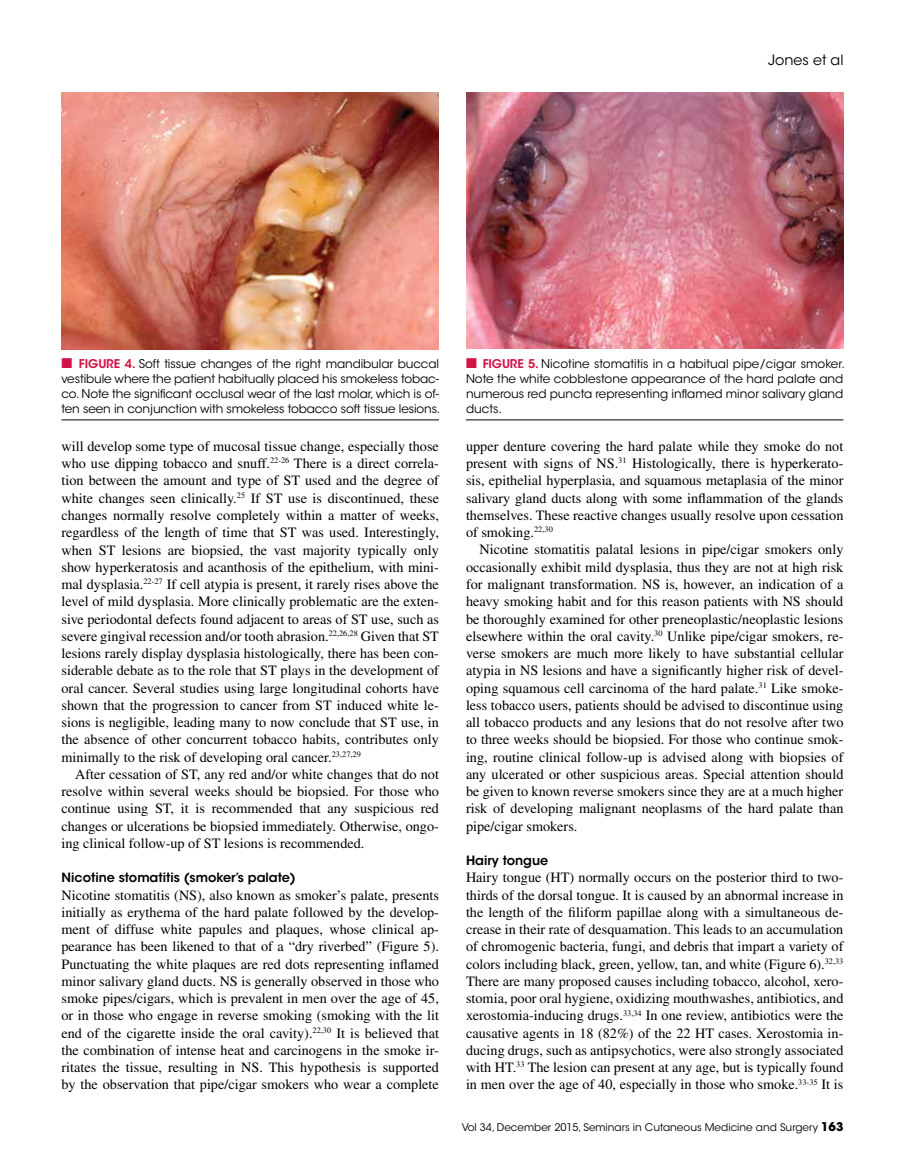
<style>
.page{position:relative;width:905px;height:1175px;background:#fff}
.page>*{position:absolute;margin:0;border:0;box-sizing:border-box;transform-origin:0 0}
.t1{font:14.25px/17.2px "Times LT Std";color:#000;text-align:justify}
.t2{font:14.25px "ITC Avant Garde Std";color:#000}
.t3{font:600 12.75px "ITC Avant Garde Std";color:#000}
.t4{font:12px/15px "ITC Avant Garde Std";letter-spacing:-.01em;color:#000}
.t5{font:10.5px "ITC Avant Garde Std";color:#000}
.s1{color:#d31245}
.s2{font-weight:600;color:#d31245}
.s3{font-weight:700;font-size:12px}
</style>
<div class="page">
<hr style="left:62px;top:419px;width:377px;height:1px;background:#000">
<hr style="left:466px;top:419px;width:377px;height:1px;background:#000">
<img style="left:62px;top:92px;width:377px;height:257px">
<img style="left:466px;top:92px;width:377px;height:257px">
<p class="t2" style="left:768px;top:51px;width:77px">Jones et al</p>
<p class="t4" style="left:61px;top:356px;width:380px"><span class="s1">■</span> <span class="s2">FIGURE 4.</span> Soft tissue changes of the right mandibular buccal vestibule where the patient habitually placed his smokeless tobac&shy;co. Note the significant occlusal wear of the last molar, which is of&shy;ten seen in conjunction with smokeless tobacco soft tissue lesions.</p>
<p class="t4" style="left:466px;top:356px;width:380px;text-align:justify"><span class="s1">■</span> <span class="s2">FIGURE 5.</span> Nicotine stomatitis in a habitual pipe/cigar smoker.<br>Note the white cobblestone appearance of the hard palate and numerous red puncta representing inflamed minor salivary gland ducts.</p>
<p class="t1" style="left:61px;top:437px;width:379px">will develop some type of mucosal tissue change, especially those who use dipping tobacco and snuff.<sup>22-26</sup> There is a direct correla&shy;tion between the amount and type of ST used and the degree of white changes seen clinically.<sup>25</sup> If ST use is discontinued, these changes normally resolve completely within a matter of weeks, regardless of the length of time that ST was used. Interestingly, when ST lesions are biopsied, the vast majority typically only show hyperkeratosis and acanthosis of the epithelium, with mini&shy;mal dysplasia.<sup>22-27</sup> If cell atypia is present, it rarely rises above the level of mild dysplasia. More clinically problematic are the exten&shy;sive periodontal defects found adjacent to areas of ST use, such as severe gingival recession and/or tooth abrasion.<sup>22,26,28</sup> Given that ST lesions rarely display dysplasia histologically, there has been con&shy;siderable debate as to the role that ST plays in the development of oral cancer. Several studies using large longitudinal cohorts have shown that the progression to cancer from ST induced white le&shy;sions is negligible, leading many to now conclude that ST use, in the absence of other concurrent tobacco habits, contributes only minimally to the risk of developing oral cancer.<sup>23,27,29</sup></p>
<p class="t1" style="left:62px;top:765px;width:379px;text-indent:13px">After cessation of ST, any red and/or white changes that do not resolve within several weeks should be biopsied. For those who continue using ST, it is recommended that any suspicious red changes or ulcerations be biopsied immediately. Otherwise, ongo&shy;ing clinical follow-up of ST lesions is recommended.</p>
<p class="t3" style="left:62px;top:869px;width:236px">Nicotine stomatitis (smoker’s palate)</p>
<p class="t1" style="left:62px;top:886px;width:379px">Nicotine stomatitis (NS), also known as smoker’s palate, presents initially as erythema of the hard palate followed by the develop&shy;ment of diffuse white papules and plaques, whose clinical ap&shy;pearance has been likened to that of a “dry riverbed” (Figure 5).<br>Punctuating the white plaques are red dots representing inflamed minor salivary gland ducts. NS is generally observed in those who smoke pipes/cigars, which is prevalent in men over the age of 45, or in those who engage in reverse smoking (smoking with the lit end of the cigarette inside the oral cavity).<sup>22,30</sup> It is believed that the combination of intense heat and carcinogens in the smoke ir&shy;ritates the tissue, resulting in NS. This hypothesis is supported by the observation that pipe/cigar smokers who wear a complete</p>
<p class="t1" style="left:466px;top:437px;width:379px">upper denture covering the hard palate while they smoke do not present with signs of NS.<sup>31</sup> Histologically, there is hyperkerato&shy;sis, epithelial hyperplasia, and squamous metaplasia of the minor salivary gland ducts along with some inflammation of the glands themselves. These reactive changes usually resolve upon cessation of smoking.<sup>22,30</sup></p>
<p class="t1" style="left:466px;top:541px;width:379px;text-indent:14px">Nicotine stomatitis palatal lesions in pipe/cigar smokers only occasionally exhibit mild dysplasia, thus they are not at high risk for malignant transformation. NS is, however, an indication of a heavy smoking habit and for this reason patients with NS should be thoroughly examined for other preneoplastic/neoplastic lesions elsewhere within the oral cavity.<sup>30</sup> Unlike pipe/cigar smokers, re&shy;verse smokers are much more likely to have substantial cellular atypia in NS lesions and have a significantly higher risk of devel&shy;oping squamous cell carcinoma of the hard palate.<sup>31</sup> Like smoke&shy;less tobacco users, patients should be advised to discontinue using all tobacco products and any lesions that do not resolve after two to three weeks should be biopsied. For those who continue smok&shy;ing, routine clinical follow-up is advised along with biopsies of any ulcerated or other suspicious areas. Special attention should be given to known reverse smokers since they are at a much higher risk of developing malignant neoplasms of the hard palate than pipe/cigar smokers.</p>
<p class="t3" style="left:466px;top:852px;width:84px">Hairy tongue</p>
<p class="t1" style="left:466px;top:869px;width:379px">Hairy tongue (HT) normally occurs on the posterior third to two&shy;thirds of the dorsal tongue. It is caused by an abnormal increase in the length of the filiform papillae along with a simultaneous de&shy;crease in their rate of desquamation. This leads to an accumulation of chromogenic bacteria, fungi, and debris that impart a variety of colors including black, green, yellow, tan, and white (Figure 6).<sup>32,33<br></sup>There are many proposed causes including tobacco, alcohol, xero&shy;stomia, poor oral hygiene, oxidizing mouthwashes, antibiotics, and xerostomia-inducing drugs.<sup>33,34</sup> In one review, antibiotics were the causative agents in 18 (82%) of the 22 HT cases. Xerostomia in&shy;ducing drugs, such as antipsychotics, were also strongly associated with HT.<sup>33</sup> The lesion can present at any age, but is typically found in men over the age of 40, especially in those who smoke.<sup>33-35</sup> It is</p>
<p class="t5" style="left:461px;top:1120px;width:383px">Vol 34, December 2015, Seminars in Cutaneous Medicine and Surgery <span class="s3">163</span></p>
</div>
